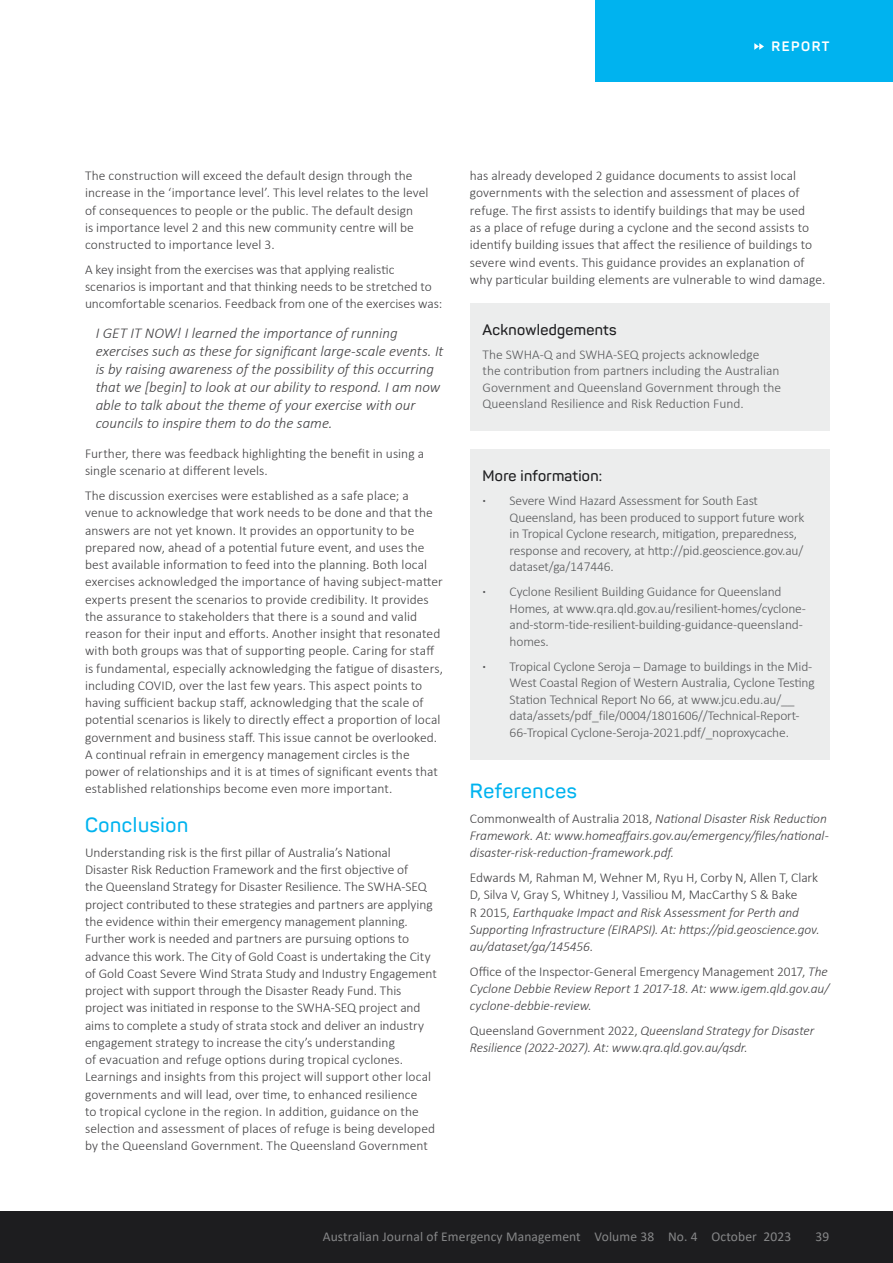
<style>
.page{position:relative;width:893px;height:1263px;background:#fff}
.page>*{position:absolute;margin:0;border:0;box-sizing:border-box;transform-origin:0 0}
.t1{font:600 20.25px "Panton";letter-spacing:.03em;color:#00b3ef}
.t2{font:italic 300 15px/18px "Calibri";color:#414042}
.t3{font:600 15px "Panton";letter-spacing:.02em;color:#1d1d1f}
.t4{font:300 13.5px/17.2px "Calibri";letter-spacing:.005em;color:#414042}
.t5{font:300 13.5px/16.5px "Calibri";letter-spacing:-.01em;color:#58595b}
.t6{font:italic 300 13.5px/17.2px "Calibri";letter-spacing:-.005em;color:#414042}
.t7{font:13.5px "Calibri";letter-spacing:.01em;color:#868788}
.t8{font:700 13.5px "Panton";letter-spacing:.11em;color:#fff}
.s1{font-weight:700}
.s2{font-style:normal}
</style>
<div class="page">
<div style="left:596px;top:0;width:297px;height:81px;background:#00b3ef"></div>
<svg style="left:754px;top:43px;width:10px;height:7px"></svg>
<div style="left:0;top:1212px;width:893px;height:51px;background:#1d1d1f"></div>
<div style="left:470px;top:303px;width:359px;height:48px;background:#eceded"></div>
<div style="left:470px;top:331px;width:359px;height:100px;background:#eceded"></div>
<div style="left:470px;top:450px;width:359px;height:48px;background:#eceded"></div>
<div style="left:470px;top:478px;width:359px;height:116px;background:#eceded"></div>
<div style="left:470px;top:569px;width:359px;height:99px;background:#eceded"></div>
<div style="left:470px;top:644px;width:359px;height:115px;background:#eceded"></div>
<p class="t8" style="left:772px;top:38px;width:59px">REPORT</p>
<p class="t4" style="left:85px;top:167px;width:345px">The construction will exceed the default design through the increase in the ‘importance level’. This level relates to the level of consequences to people or the public. The default design<br>is importance level 2 and this new community centre will be constructed to importance level 3.</p>
<p class="t4" style="left:85px;top:261px;width:359px">A key insight from the exercises was that applying realistic scenarios is important and that thinking needs to be stretched to uncomfortable scenarios. Feedback from one of the exercises was:</p>
<p class="t2" style="left:96px;top:324px;width:349px">I GET IT NOW! I learned the importance of running exercises such as these for significant large-scale events. It is by raising awareness of the possibility of this occurring that we [begin] to look at our ability to respond. I am now able to talk about the theme of your exercise with our councils to inspire them to do the same.</p>
<p class="t4" style="left:85px;top:445px;width:341px">Further, there was feedback highlighting the benefit in using a single scenario at different levels.</p>
<p class="t4" style="left:85px;top:487px;width:360px">The discussion exercises were established as a safe place; a venue to acknowledge that work needs to be done and that the answers are not yet known. It provides an opportunity to be prepared now, ahead of a potential future event, and uses the best available information to feed into the planning. Both local exercises acknowledged the importance of having subject-matter experts present the scenarios to provide credibility. It provides the assurance to stakeholders that there is a sound and valid reason for their input and efforts. Another insight that resonated with both groups was that of supporting people. Caring for staff is fundamental, especially acknowledging the fatigue of disasters, including COVID, over the last few years. This aspect points to having sufficient backup staff, acknowledging that the scale of potential scenarios is likely to directly effect a proportion of local government and business staff. This issue cannot be overlooked.<br>A continual refrain in emergency management circles is the power of relationships and it is at times of significant events that established relationships become even more important.</p>
<h1 class="t1" style="left:85px;top:813px;width:105px">Conclusion</h1>
<p class="t4" style="left:85px;top:844px;width:353px">Understanding risk is the first pillar of Australia’s National Disaster Risk Reduction Framework and the first objective of<br>the Queensland Strategy for Disaster Resilience. The SWHA-SEQ project contributed to these strategies and partners are applying the evidence within their emergency management planning.<br>Further work is needed and partners are pursuing options to advance this work. The City of Gold Coast is undertaking the City of Gold Coast Severe Wind Strata Study and Industry Engagement project with support through the Disaster Ready Fund. This project was initiated in response to the SWHA-SEQ project and aims to complete a study of strata stock and deliver an industry engagement strategy to increase the city’s understanding<br>of evacuation and refuge options during tropical cyclones.<br>Learnings and insights from this project will support other local governments and will lead, over time, to enhanced resilience<br>to tropical cyclone in the region. In addition, guidance on the selection and assessment of places of refuge is being developed by the Queensland Government. The Queensland Government</p>
<p class="t4" style="left:470px;top:167px;width:357px">has already developed 2 guidance documents to assist local governments with the selection and assessment of places of refuge. The first assists to identify buildings that may be used<br>as a place of refuge during a cyclone and the second assists to identify building issues that affect the resilience of buildings to severe wind events. This guidance provides an explanation of why particular building elements are vulnerable to wind damage.</p>
<p class="t3" style="left:483px;top:320px;width:135px">Acknowledgements</p>
<p class="t5" style="left:483px;top:346px;width:300px">The SWHA-Q and SWHA-SEQ projects acknowledge<br>the contribution from partners including the Australian Government and Queensland Government through the Queensland Resilience and Risk Reduction Fund.</p>
<p class="t3" style="left:483px;top:467px;width:121px">More information:</p>
<p class="t5" style="left:510px;top:492px;width:296px;text-indent:-27px"><span class="s1">·</span> Severe Wind Hazard Assessment for South East Queensland, has been produced to support future work in Tropical Cyclone research, mitigation, preparedness, response and recovery, at http://pid.geoscience.gov.au/ dataset/ga/147446.</p>
<p class="t5" style="left:510px;top:583px;width:298px;text-indent:-27px"><span class="s1">·</span> Cyclone Resilient Building Guidance for Queensland Homes, at www.qra.qld.gov.au/resilient-homes/cyclone&shy;and-storm-tide-resilient-building-guidance-queensland&shy;homes.</p>
<p class="t5" style="left:510px;top:658px;width:307px;text-indent:-27px"><span class="s1">·</span> Tropical Cyclone Seroja – Damage to buildings in the Mid-West Coastal Region of Western Australia, Cyclone Testing Station Technical Report No 66, at www.jcu.edu.au/__ data/assets/pdf_file/0004/1801606//Technical-Report-66-Tropical Cyclone-Seroja-2021.pdf/_noproxycache.</p>
<h1 class="t1" style="left:470px;top:778px;width:109px">References</h1>
<p class="t6" style="left:470px;top:809px;width:360px"><span class="s2">Commonwealth of Australia 2018,</span> National Disaster Risk Reduction<br>Framework. At: www.homeaffairs.gov.au/emergency/files/national&shy;disaster-risk-reduction-framework.pdf.</p>
<p class="t6" style="left:470px;top:869px;width:351px"><span class="s2">Edwards M, Rahman M, Wehner M, Ryu H, Corby N, Allen T, Clark D, Silva V, Gray S, Whitney J, Vassiliou M, MacCarthy S &amp; Bake<br>R 2015,</span> Earthquake Impact and Risk Assessment for Perth and Supporting Infrastructure (EIRAPSI). At: https://pid.geoscience.gov. au/dataset/ga/145456.</p>
<p class="t6" style="left:470px;top:962px;width:361px;text-align:justify"><span class="s2">Office of the Inspector-General Emergency Management 2017,</span> The Cyclone Debbie Review Report 1 2017-18. At: www.igem.qld.gov.au/ cyclone-debbie-review.</p>
<p class="t6" style="left:470px;top:1022px;width:346px"><span class="s2">Queensland Government 2022,</span> Queensland Strategy for Disaster<br>Resilience (2022-2027). At: www.qra.qld.gov.au/qsdr.</p>
<p class="t7" style="left:323px;top:1227px;width:470px">Australian Journal of Emergency Management Volume 38 No. 4 October 2023</p>
<p class="t7" style="left:815px;top:1227px;width:15px">39</p>
</div>
